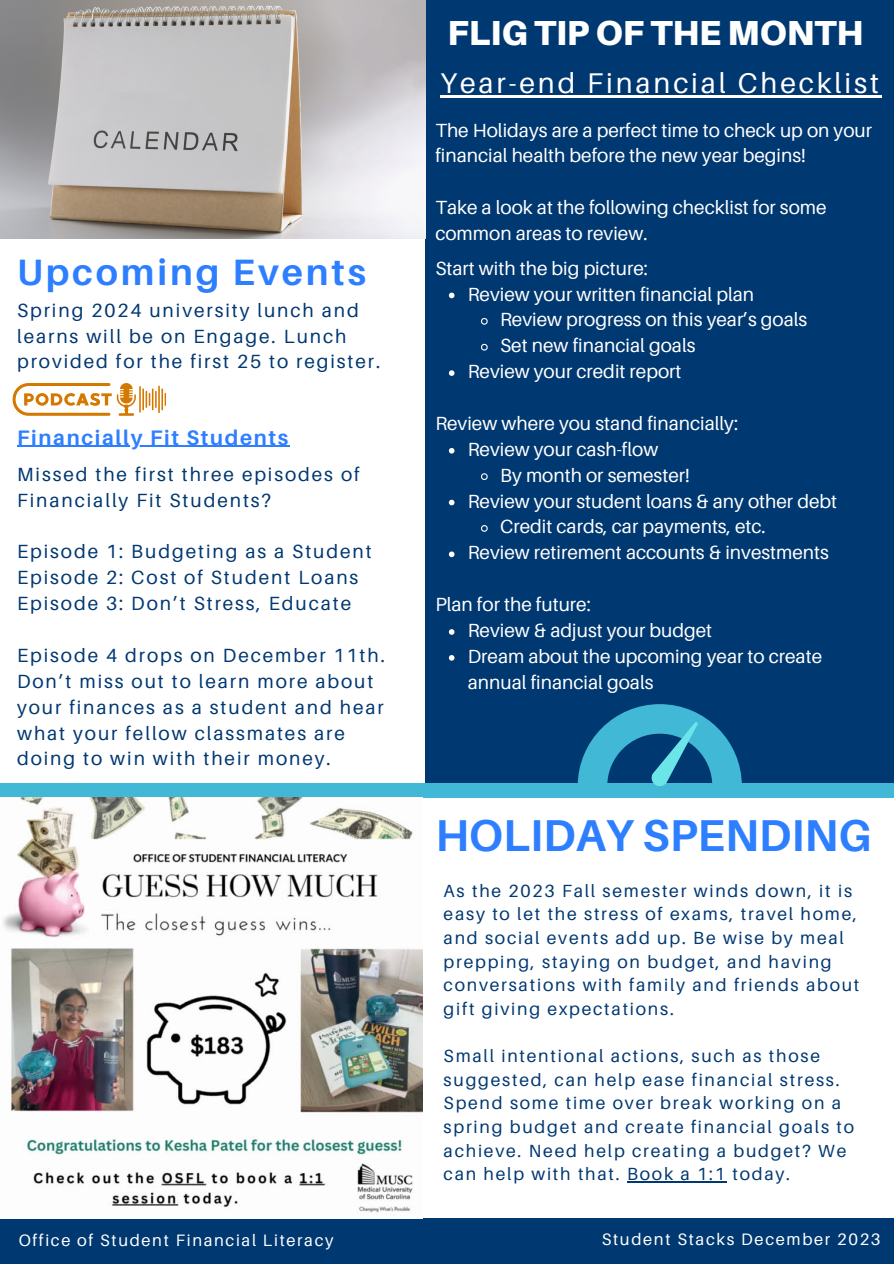
<style>
.page{position:relative;width:894px;height:1264px;background:#fff}
.page>*{position:absolute;margin:0;border:0;box-sizing:border-box;transform-origin:0 0}
.t1{font:700 44.55px "Aileron";color:#2e7fff}
.t2{font:700 36.6px "Aileron";letter-spacing:.08em;color:#2e7fff}
.t3{font:900 34.8px "Aileron";color:#fff}
.t4{font:28.5px "Aileron";letter-spacing:.1em;color:#fff}
.t5{font:700 21px "Aileron";letter-spacing:.08em;color:#2e7fff}
.t6{font:19.05px/25.8px "Aileron";color:#fff}
.t7{font:19.05px/25.8px "Aileron";letter-spacing:.1em;color:#003871}
.t8{font:17.55px/23.7px "Aileron";letter-spacing:.1em;color:#003871}
.t9{font:16.5px "Aileron";letter-spacing:.1em;color:#fff}
</style>
<div class="page">
<div style="left:0;top:1218px;width:893px;height:45px;background:#003871"></div>
<div style="left:425px;top:0;width:468px;height:791px;background:#003871"></div>
<div style="left:0;top:783px;width:893px;height:14px;background:#41b8d5"></div>
<img style="left:0;top:0;width:425px;height:238px">
<hr style="left:440px;top:95px;width:441px;height:2px;background:#fff">
<hr style="left:627px;top:1181px;width:99px;height:1px;background:#003871">
<img style="left:3px;top:797px;width:419px;height:416px">
<hr style="left:17px;top:445px;width:273px;height:2px;background:#2e7fff">
<hr style="left:139px;top:386px;width:2px;height:27px;background:#d57800">
<hr style="left:142px;top:388px;width:2px;height:22px;background:#d57800">
<svg style="left:145px;top:388px;width:12px;height:22px"></svg>
<hr style="left:158px;top:385px;width:2px;height:28px;background:#d57800">
<hr style="left:161px;top:388px;width:2px;height:22px;background:#d57800">
<svg style="left:164px;top:393px;width:2px;height:13px"></svg>
<svg style="left:13px;top:383px;width:123px;height:32px"></svg>
<svg style="left:577px;top:704px;width:164px;height:82px"></svg>
<svg style="left:448px;top:292px;width:6px;height:6px"></svg>
<svg style="left:481px;top:318px;width:7px;height:7px"></svg>
<svg style="left:481px;top:343px;width:7px;height:8px"></svg>
<svg style="left:448px;top:370px;width:6px;height:6px"></svg>
<svg style="left:448px;top:448px;width:6px;height:5px"></svg>
<svg style="left:481px;top:473px;width:7px;height:7px"></svg>
<svg style="left:448px;top:499px;width:6px;height:6px"></svg>
<svg style="left:481px;top:525px;width:7px;height:7px"></svg>
<svg style="left:448px;top:551px;width:6px;height:6px"></svg>
<svg style="left:448px;top:629px;width:6px;height:5px"></svg>
<svg style="left:448px;top:655px;width:6px;height:5px"></svg>
<p class="t2" style="left:17px;top:249px;width:350px">Upcoming Events</p>
<p class="t7" style="left:17px;top:297px;width:364px">Spring 2024 university lunch and learns will be on Engage. Lunch provided for the first 25 to register.</p>
<p class="t5" style="left:17px;top:424px;width:273px">Financially Fit Students</p>
<p class="t7" style="left:17px;top:460px;width:344px">Missed the first three episodes of<br>Financially Fit Students?</p>
<p class="t7" style="left:17px;top:538px;width:356px">Episode 1: Budgeting as a Student</p>
<p class="t7" style="left:17px;top:564px;width:343px">Episode 2: Cost of Student Loans</p>
<p class="t7" style="left:17px;top:590px;width:335px">Episode 3: Don’t Stress, Educate</p>
<p class="t7" style="left:17px;top:642px;width:369px">Episode 4 drops on December 11th.<br>Don’t miss out to learn more about your finances as a student and hear what your fellow classmates are doing to win with their money.</p>
<p class="t9" style="left:19px;top:1229px;width:316px">Office of Student Financial Literacy</p>
<p class="t3" style="left:447px;top:11px;width:417px">FLIG TIP OF THE MONTH</p>
<p class="t4" style="left:440px;top:65px;width:439px">Year-end Financial Checklist</p>
<p class="t6" style="left:435px;top:117px;width:438px">The Holidays are a perfect time to check up on your financial health before the new year begins!</p>
<p class="t6" style="left:435px;top:194px;width:392px">Take a look at the following checklist for some common areas to review.</p>
<p class="t6" style="left:435px;top:255px;width:214px">Start with the big picture:</p>
<p class="t6" style="left:467px;top:280px;width:288px">Review your written financial plan</p>
<p class="t6" style="left:500px;top:306px;width:308px">Review progress on this year’s goals</p>
<p class="t6" style="left:500px;top:332px;width:197px">Set new financial goals</p>
<p class="t6" style="left:467px;top:358px;width:215px">Review your credit report</p>
<p class="t6" style="left:435px;top:410px;width:304px">Review where you stand financially:</p>
<p class="t6" style="left:467px;top:436px;width:192px">Review your cash-flow</p>
<p class="t6" style="left:500px;top:462px;width:191px">By month or semester!</p>
<p class="t6" style="left:467px;top:487px;width:371px">Review your student loans &amp; any other debt</p>
<p class="t6" style="left:500px;top:513px;width:267px">Credit cards, car payments, etc.</p>
<p class="t6" style="left:467px;top:539px;width:362px">Review retirement accounts &amp; investments</p>
<p class="t6" style="left:435px;top:591px;width:157px">Plan for the future:</p>
<p class="t6" style="left:467px;top:617px;width:246px">Review &amp; adjust your budget</p>
<p class="t6" style="left:467px;top:643px;width:356px">Dream about the upcoming year to create annual financial goals</p>
<p class="t1" style="left:435px;top:808px;width:437px">HOLIDAY SPENDING</p>
<p class="t8" style="left:443px;top:878px;width:417px">As the 2023 Fall semester winds down, it is easy to let the stress of exams, travel home, and social events add up. Be wise by meal prepping, staying on budget, and having conversations with family and friends about gift giving expectations.</p>
<p class="t8" style="left:443px;top:1043px;width:412px">Small intentional actions, such as those suggested, can help ease financial stress.<br>Spend some time over break working on a spring budget and create financial goals to achieve. Need help creating a budget? We can help with that. Book a 1:1 today.</p>
<p class="t9" style="left:601px;top:1228px;width:280px">Student Stacks December 2023</p>
</div>
